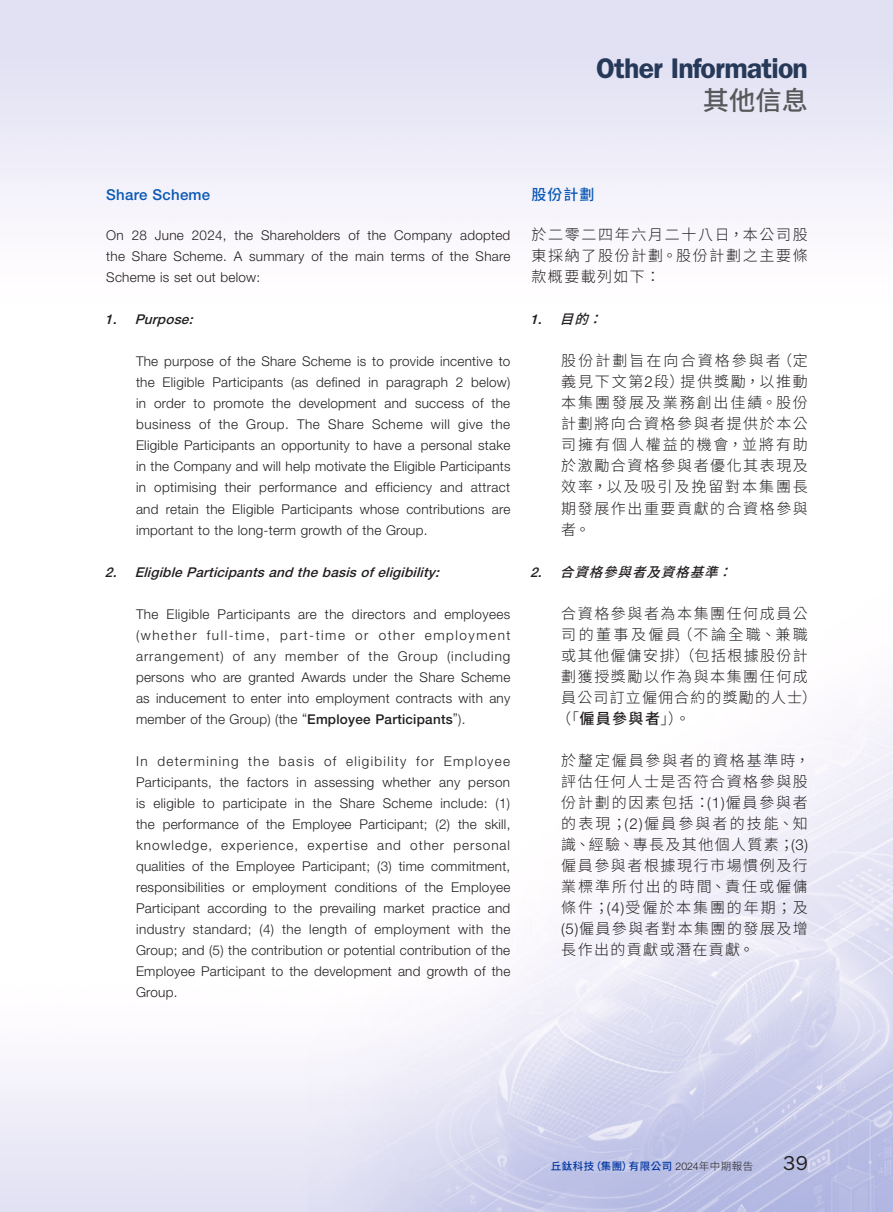
<style>
.page{position:relative;width:893px;height:1212px;background:#fff}
.page>*{position:absolute;margin:0;border:0;box-sizing:border-box;transform-origin:0 0}
.t1{font:600 28.5px "ITC Franklin Gothic Std";letter-spacing:-.03em;color:#263959}
.t2{font:500 26.25px "Source Han Sans TC";color:#57585a}
.t3{font:20.25px "ITC Franklin Gothic Std";color:#231f20}
.C_Body_Text{font:300 15px/21px "Source Han Sans TC";letter-spacing:.105em;color:#231f20;text-align:justify}
.C_Body_Text-2{font:300 15px "Source Han Sans TC";letter-spacing:.075em;color:#231f20}
.C_Body_Text-3{font:300 15px "Source Han Sans TC";letter-spacing:.16em;color:#231f20}
.Heading_2{font:500 15px "Helvetica Neue LT Std";letter-spacing:.02em;color:#0a58b4}
.C_Heading_2{font:500 15px "Source Han Sans TC";color:#0a58b4}
.Body_Text{font:300 13.5px/21px "Helvetica Neue LT Std";letter-spacing:.02em;color:#231f20;text-align:justify}
.Heading_3{font:italic 500 13.5px "Helvetica Neue LT Std";color:#231f20}
.C_Heading_3{font:italic 500 13.5px "Source Han Sans TC";color:#231f20}
.t4{font:500 10.5px "Source Han Sans TC";letter-spacing:.05em;color:#0036a0}
.s1{font-weight:500}
.s2{font-family:"Helvetica Neue LT Std"}
.s3{font-family:"Helvetica Neue LT Std";font-weight:300;color:#231f20}
.s4{font-weight:300;color:#231f20}
</style>
<div class="page">
<img style="left:0;top:0;width:893px;height:1212px">
<h1 class="t1" style="left:596px;top:52px;width:213px">Other Information</h1>
<h2 class="t2" style="left:703px;top:86px;width:106px">其他信息</h2>
<p class="Heading_2" style="left:106px;top:186px;width:105px">Share Scheme</p>
<p class="Body_Text" style="left:106px;top:225px;width:406px">On 28 June 2024, the Shareholders of the Company adopted the Share Scheme. A summary of the main terms of the Share Scheme is set out below:</p>
<p class="Heading_3" style="left:105px;top:312px;width:93px">1. Purpose:</p>
<p class="Body_Text" style="left:136px;top:351px;width:376px">The purpose of the Share Scheme is to provide incentive to the Eligible Participants (as defined in paragraph 2 below) in order to promote the development and success of the business of the Group. The Share Scheme will give the Eligible Participants an opportunity to have a personal stake in the Company and will help motivate the Eligible Participants in optimising their performance and efficiency and attract and retain the Eligible Participants whose contributions are important to the long-term growth of the Group.</p>
<p class="Heading_3" style="left:105px;top:564px;width:340px">2. Eligible Participantsand the basisofeligibility:</p>
<p class="Body_Text" style="left:136px;top:603px;width:376px">The Eligible Participants are the directors and employees (whether full-time, part-time or other employment arrangement) of any member of the Group (including persons who are granted Awards under the Share Scheme as inducement to enter into employment contracts with any member of the Group) (the “<span class="s1">Employee Participants</span>”).</p>
<p class="Body_Text" style="left:136px;top:750px;width:376px">In determining the basis of eligibility for Employee Participants, the factors in assessing whether any person is eligible to participate in the Share Scheme include: (1) the performance of the Employee Participant; (2) the skill, knowledge, experience, expertise and other personal qualities of the Employee Participant; (3) time commitment, responsibilities or employment conditions of the Employee Participant according to the prevailing market practice and industry standard; (4) the length of employment with the Group; and (5) the contribution or potential contribution of the Employee Participant to the development and growth of the Group.</p>
<p class="C_Heading_2" style="left:531px;top:186px;width:65px">股份計劃</p>
<p class="C_Body_Text" style="left:531px;top:225px;width:278px">於二零二四年六月二十八日，本公司股東採納了股份計劃。股份計劃之主要條款概要載列如下：</p>
<p class="C_Heading_3" style="left:530px;top:312px;width:83px"><span class="s2">1.</span> 目的：</p>
<p class="C_Body_Text" style="left:561px;top:351px;width:248px">股份計劃旨在向合資格參與者（定義見下文第<span class="s2">2</span>段）提供獎勵，以推動本集團發展及業務創出佳績。股份計劃將向合資格參與者提供於本公司擁有個人權益的機會，並將有助於激勵合資格參與者優化其表現及效率，以及吸引及挽留對本集團長期發展作出重要貢獻的合資格參與者。</p>
<p class="C_Heading_3" style="left:530px;top:564px;width:213px"><span class="s2">2 .</span> 合資格參與者及資格基準：</p>
<p class="C_Body_Text" style="left:561px;top:603px;width:248px">合資格參與者為本集團任何成員公</p>
<p class="C_Body_Text-3" style="left:561px;top:625px;width:248px">司的董事及僱員（不論全職、兼職</p>
<p class="C_Body_Text" style="left:561px;top:645px;width:248px">或其他僱傭安排）（包括根據股份計</p>
<p class="C_Body_Text" style="left:561px;top:666px;width:248px">劃獲授獎勵以作為與本集團任何成</p>
<p class="C_Body_Text-2" style="left:561px;top:688px;width:257px">員公司訂立僱佣合約的獎勵的人士）</p>
<p class="C_Body_Text" style="left:556px;top:708px;width:135px">（「<span class="s1">僱員參與者</span>」）。</p>
<p class="C_Body_Text" style="left:561px;top:750px;width:250px;text-align:left">於釐定僱員參與者的資格基準時，評估任何人士是否符合資格參與股份計劃的因素包括：<span class="s2">(1)</span>僱員參與者的表現；<span class="s2">(2)</span>僱員參與者的技能、知識、經驗、專長及其他個人質素；<span class="s2">(3)</span>僱員參與者根據現行市場慣例及行業標準所付出的時間、責任或僱傭條件；<span class="s2">(4)</span>受僱於本集團的年期；及<span class="s2">(5)</span>僱員參與者對本集團的發展及增長作出的貢獻或潛在貢獻。</p>
<p class="t4" style="left:551px;top:1160px;width:204px">丘鈦科技（集團）有限公司 <span class="s3">2024</span><span class="s4">年中期報告</span></p>
<h3 class="t3" style="left:783px;top:1151px;width:26px">39</h3>
</div>
